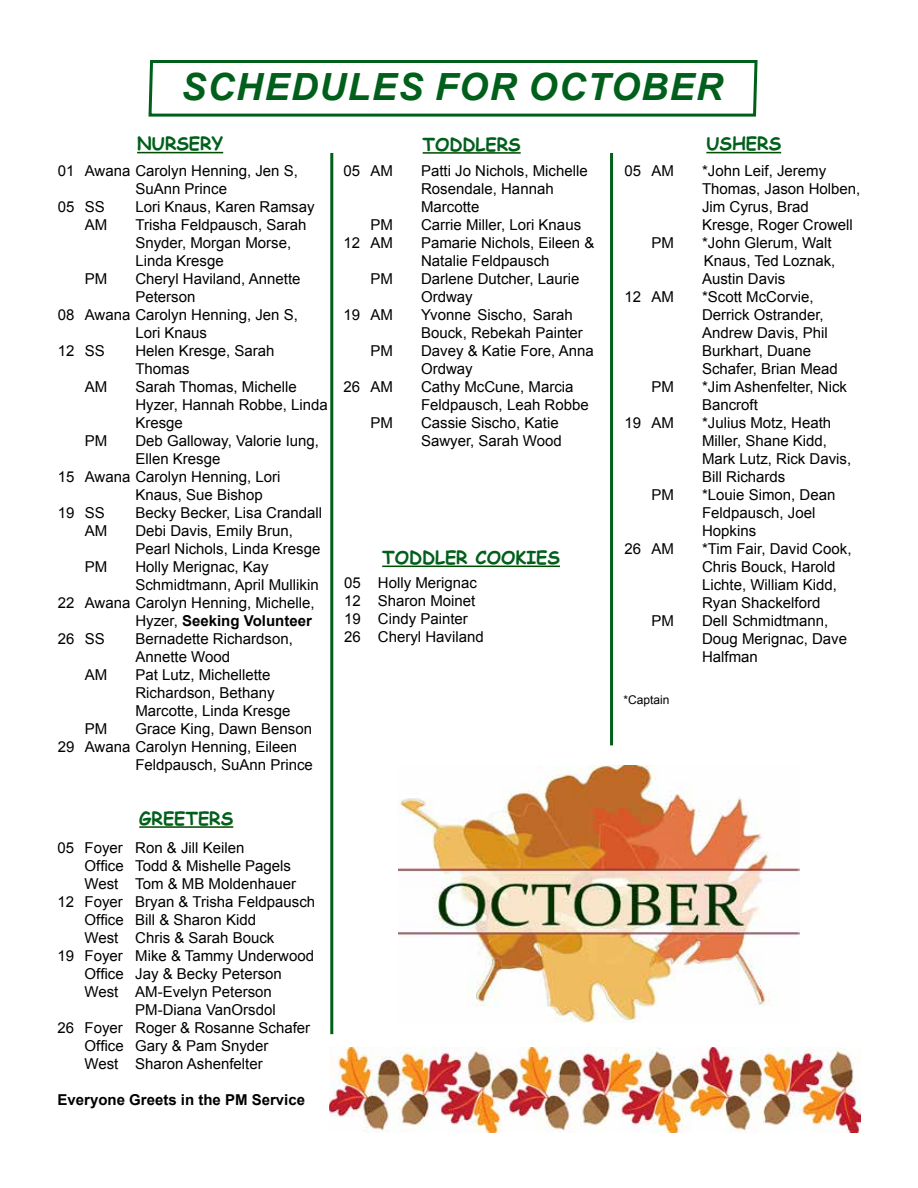
<style>
.page{position:relative;width:918px;height:1188px;background:#fff}
.page>*{position:absolute;margin:0;border:0;box-sizing:border-box;transform-origin:0 0}
.t1{font:italic 700 37.5px "Arial";letter-spacing:.035em;color:#005f1b}
.t2{font:700 18px "Comic Sans MS";color:#005f1b}
.t3{font:15px/18px "Arial";color:#000}
.t4{font:700 15px "Arial";color:#000}
.t5{font:12px "Arial";color:#000}
.s1{font-weight:400}
</style>
<div class="page">
<hr style="left:423px;top:152px;width:98px;height:2px;background:#004c00">
<hr style="left:382px;top:566px;width:178px;height:1px;background:#004c00">
<hr style="left:706px;top:152px;width:75px;height:1px;background:#004c00">
<hr style="left:137px;top:152px;width:86px;height:1px;background:#004c00">
<svg style="left:148px;top:60px;width:610px;height:57px"></svg>
<hr style="left:139px;top:826px;width:94px;height:2px;background:#004c00">
<img style="left:399px;top:766px;width:400px;height:257px">
<hr style="left:330px;top:153px;width:3px;height:881px;background:#005f1b">
<hr style="left:610px;top:153px;width:3px;height:592px;background:#005f1b">
<img style="left:329px;top:1047px;width:532px;height:85px">
<h1 class="t1" style="left:181px;top:62px;width:543px">SCHEDULES FOR OCTOBER</h1>
<p class="t2" style="left:137px;top:130px;width:88px">NURSERY</p>
<p class="t2" style="left:706px;top:130px;width:76px">USHERS</p>
<p class="t2" style="left:423px;top:131px;width:100px">TODDLERS</p>
<p class="t3" style="left:58px;top:161px;width:242px">01 Awana Carolyn Henning, Jen S,</p>
<p class="t3" style="left:135px;top:179px;width:93px">SuAnn Prince</p>
<p class="t3" style="left:58px;top:197px;width:49px">05 SS</p>
<p class="t3" style="left:135px;top:197px;width:181px">Lori Knaus, Karen Ramsay</p>
<p class="t3" style="left:85px;top:215px;width:24px">AM</p>
<p class="t3" style="left:135px;top:215px;width:173px">Trisha Feldpausch, Sarah<br>Snyder, Morgan Morse,<br>Linda Kresge</p>
<p class="t3" style="left:85px;top:269px;width:24px">PM</p>
<p class="t3" style="left:135px;top:269px;width:167px">Cheryl Haviland, Annette</p>
<p class="t3" style="left:135px;top:287px;width:62px">Peterson</p>
<p class="t3" style="left:58px;top:305px;width:242px">08 Awana Carolyn Henning, Jen S,</p>
<p class="t3" style="left:135px;top:323px;width:73px">Lori Knaus</p>
<p class="t3" style="left:58px;top:341px;width:49px">12 SS</p>
<p class="t3" style="left:135px;top:341px;width:141px">Helen Kresge, Sarah<br>Thomas</p>
<p class="t3" style="left:85px;top:377px;width:24px">AM</p>
<p class="t3" style="left:135px;top:377px;width:194px">Sarah Thomas, Michelle<br>Hyzer, Hannah Robbe, Linda<br>Kresge</p>
<p class="t3" style="left:85px;top:431px;width:24px">PM</p>
<p class="t3" style="left:135px;top:431px;width:185px">Deb Galloway, Valorie Iung,</p>
<p class="t3" style="left:135px;top:449px;width:87px">Ellen Kresge</p>
<p class="t3" style="left:58px;top:467px;width:224px">15 Awana Carolyn Henning, Lori</p>
<p class="t3" style="left:135px;top:485px;width:129px">Knaus, Sue Bishop</p>
<p class="t3" style="left:58px;top:503px;width:49px">19 SS</p>
<p class="t3" style="left:135px;top:503px;width:188px">Becky Becker, Lisa Crandall</p>
<p class="t3" style="left:85px;top:521px;width:24px">AM</p>
<p class="t3" style="left:135px;top:521px;width:187px">Debi Davis, Emily Brun,<br>Pearl Nichols, Linda Kresge</p>
<p class="t3" style="left:85px;top:557px;width:24px">PM</p>
<p class="t3" style="left:135px;top:557px;width:135px">Holly Merignac, Kay</p>
<p class="t3" style="left:135px;top:575px;width:185px">Schmidtmann, April Mullikin</p>
<p class="t3" style="left:58px;top:593px;width:258px">22 Awana Carolyn Henning, Michelle,</p>
<p class="t4" style="left:135px;top:610px;width:178px"><span class="s1">Hyzer,</span> Seeking Volunteer</p>
<p class="t3" style="left:58px;top:629px;width:49px">26 SS</p>
<p class="t3" style="left:135px;top:629px;width:159px">Bernadette Richardson,<br>Annette Wood</p>
<p class="t3" style="left:85px;top:665px;width:24px">AM</p>
<p class="t3" style="left:135px;top:665px;width:157px">Pat Lutz, Michellette<br>Richardson, Bethany<br>Marcotte, Linda Kresge</p>
<p class="t3" style="left:85px;top:719px;width:24px">PM</p>
<p class="t3" style="left:135px;top:719px;width:178px">Grace King, Dawn Benson</p>
<p class="t3" style="left:58px;top:737px;width:241px">29 Awana Carolyn Henning, Eileen</p>
<p class="t3" style="left:135px;top:755px;width:179px">Feldpausch, SuAnn Prince</p>
<p class="t2" style="left:139px;top:805px;width:96px">GREETERS</p>
<p class="t3" style="left:58px;top:838px;width:188px">05 Foyer Ron &amp; Jill Keilen</p>
<p class="t3" style="left:85px;top:856px;width:208px">Office Todd &amp; Mishelle Pagels</p>
<p class="t3" style="left:85px;top:874px;width:213px">West Tom &amp; MB Moldenhauer</p>
<p class="t3" style="left:58px;top:892px;width:259px">12 Foyer Bryan &amp; Trisha Feldpausch</p>
<p class="t3" style="left:85px;top:910px;width:173px">Office Bill &amp; Sharon Kidd</p>
<p class="t3" style="left:85px;top:928px;width:191px">West Chris &amp; Sarah Bouck</p>
<p class="t3" style="left:58px;top:946px;width:258px">19 Foyer Mike &amp; Tammy Underwood</p>
<p class="t3" style="left:85px;top:964px;width:199px">Office Jay &amp; Becky Peterson</p>
<p class="t3" style="left:85px;top:982px;width:189px">West AM-Evelyn Peterson</p>
<p class="t3" style="left:135px;top:1000px;width:142px">PM-Diana VanOrsdol</p>
<p class="t3" style="left:58px;top:1018px;width:254px">26 Foyer Roger &amp; Rosanne Schafer</p>
<p class="t3" style="left:85px;top:1036px;width:186px">Office Gary &amp; Pam Snyder</p>
<p class="t3" style="left:85px;top:1054px;width:180px">West Sharon Ashenfelter</p>
<p class="t4" style="left:58px;top:1089px;width:249px">Everyone Greets in the PM Service</p>
<p class="t3" style="left:344px;top:161px;width:51px">05 AM</p>
<p class="t3" style="left:421px;top:161px;width:168px">Patti Jo Nichols, Michelle<br>Rosendale, Hannah<br>Marcotte</p>
<p class="t3" style="left:370px;top:215px;width:24px">PM</p>
<p class="t3" style="left:421px;top:215px;width:162px">Carrie Miller, Lori Knaus</p>
<p class="t3" style="left:344px;top:233px;width:51px">12 AM</p>
<p class="t3" style="left:421px;top:233px;width:175px">Pamarie Nichols, Eileen &amp;<br>Natalie Feldpausch</p>
<p class="t3" style="left:370px;top:269px;width:24px">PM</p>
<p class="t3" style="left:421px;top:269px;width:160px">Darlene Dutcher, Laurie<br>Ordway</p>
<p class="t3" style="left:344px;top:305px;width:51px">19 AM</p>
<p class="t3" style="left:421px;top:305px;width:163px">Yvonne Sischo, Sarah<br>Bouck, Rebekah Painter</p>
<p class="t3" style="left:370px;top:341px;width:24px">PM</p>
<p class="t3" style="left:421px;top:341px;width:174px">Davey &amp; Katie Fore, Anna<br>Ordway</p>
<p class="t3" style="left:344px;top:377px;width:51px">26 AM</p>
<p class="t3" style="left:421px;top:377px;width:169px">Cathy McCune, Marcia<br>Feldpausch, Leah Robbe</p>
<p class="t3" style="left:370px;top:413px;width:24px">PM</p>
<p class="t3" style="left:421px;top:413px;width:142px">Cassie Sischo, Katie<br>Sawyer, Sarah Wood</p>
<p class="t2" style="left:382px;top:544px;width:179px">TODDLER COOKIES</p>
<p class="t3" style="left:344px;top:574px;width:141px">05 Holly Merignac<br>12 Sharon Moinet<br>19 Cindy Painter<br>26 Cheryl Haviland</p>
<p class="t3" style="left:624px;top:161px;width:51px">05 AM</p>
<p class="t3" style="left:702px;top:161px;width:160px">*John Leif, Jeremy<br>Thomas, Jason Holben,<br>Jim Cyrus, Brad<br>Kresge, Roger Crowell</p>
<p class="t3" style="left:651px;top:233px;width:24px">PM</p>
<p class="t3" style="left:702px;top:233px;width:135px">*John Glerum, Walt<br>Knaus, Ted Loznak,<br>Austin Davis</p>
<p class="t3" style="left:624px;top:287px;width:51px">12 AM</p>
<p class="t3" style="left:702px;top:287px;width:137px">*Scott McCorvie,<br>Derrick Ostrander,<br>Andrew Davis, Phil<br>Burkhart, Duane<br>Schafer, Brian Mead</p>
<p class="t3" style="left:651px;top:377px;width:24px">PM</p>
<p class="t3" style="left:702px;top:377px;width:147px">*Jim Ashenfelter, Nick<br>Bancroft</p>
<p class="t3" style="left:624px;top:413px;width:51px">19 AM</p>
<p class="t3" style="left:702px;top:413px;width:151px">*Julius Motz, Heath<br>Miller, Shane Kidd,<br>Mark Lutz, Rick Davis,<br>Bill Richards</p>
<p class="t3" style="left:651px;top:485px;width:24px">PM</p>
<p class="t3" style="left:702px;top:485px;width:135px">*Louie Simon, Dean<br>Feldpausch, Joel<br>Hopkins</p>
<p class="t3" style="left:624px;top:539px;width:51px">26 AM</p>
<p class="t3" style="left:702px;top:539px;width:151px">*Tim Fair, David Cook,<br>Chris Bouck, Harold<br>Lichte, William Kidd,<br>Ryan Shackelford</p>
<p class="t3" style="left:651px;top:611px;width:24px">PM</p>
<p class="t3" style="left:702px;top:611px;width:147px">Dell Schmidtmann,<br>Doug Merignac, Dave<br>Halfman</p>
<p class="t5" style="left:624px;top:691px;width:48px">*Captain</p>
</div>
